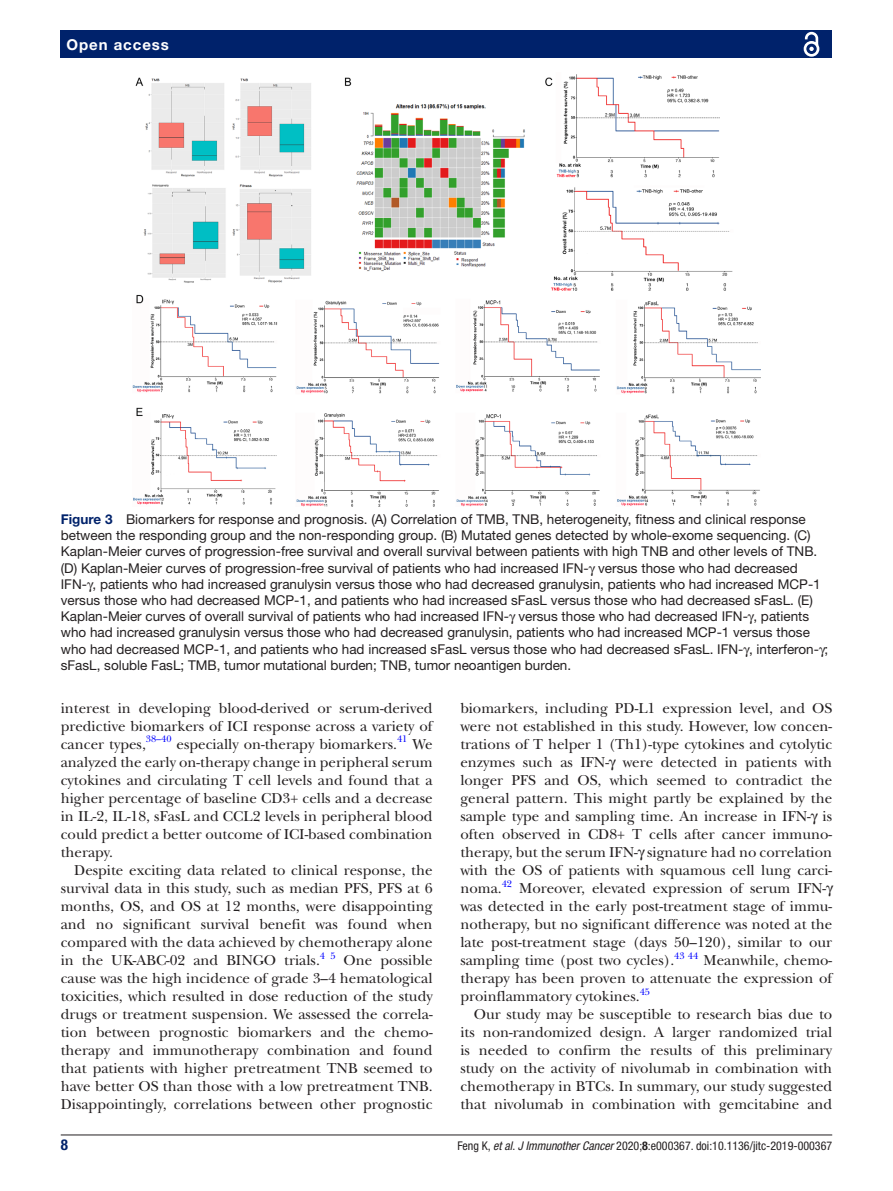
<style>
.page{position:relative;width:893px;height:1191px;background:#fff}
.page>*{position:absolute;margin:0;border:0;box-sizing:border-box;transform-origin:0 0}
.t1{font:15px/18px "New Baskerville";color:#231f20;text-align:justify}
.t2{font:700 15px "Helvetica Neue LT Std";letter-spacing:.065em;color:#fff}
.t3{font:700 condensed 15px "Helvetica Neue LT Std";color:#00226b}
.t4{font:13.5px/16.2px "Helvetica Neue LT Std";color:#231f20}
.t5{font:condensed 12px "Helvetica Neue LT Std";color:#231f20}
.t6{font:9.9px "New Baskerville";color:#00f}
.s1{font-weight:700;color:#00226b}
.s2{font-style:italic}
.s3{font-weight:700}
</style>
<div class="page">
<hr style="left:61px;top:1134px;width:771px;height:1px;background:#231f20">
<div style="left:61px;top:31px;width:771px;height:27px;background:#00226b"></div>
<svg style="left:803px;top:31px;width:17px;height:26px"></svg>
<img style="left:133px;top:74px;width:627px;height:432px">
<p class="t2" style="left:66px;top:35px;width:104px">Open access</p>
<p class="t4" style="left:61px;top:511px;width:769px"><span class="s1">Figure 3</span> Biomarkers for response and prognosis. (A) Correlation of TMB, TNB, heterogeneity, fitness and clinical response between the responding group and the non-responding group. (B) Mutated genes detected by whole-exome sequencing. (C)<br>Kaplan-Meier curves of progression-free survival and overall survival between patients with high TNB and other levels of TNB. (D) Kaplan-Meier curves of progression-free survival of patients who had increased IFN- versus those who had decreased<br>IFN- , patients who had increased granulysin versus those who had decreased granulysin, patients who had increased MCP-1 versus those who had decreased MCP-1, and patients who had increased sFasL versus those who had decreased sFasL. (E)<br>Kaplan-Meier curves of overall survival of patients who had increased IFN- versus those who had decreased IFN- , patients who had increased granulysin versus those who had decreased granulysin, patients who had increased MCP-1 versus those who had decreased MCP-1, and patients who had increased sFasL versus those who had decreased sFasL. IFN- , interferon- ; sFasL, soluble FasL; TMB, tumor mutational burden; TNB, tumor neoantigen burden.</p>
<p class="t1" style="left:61px;top:699px;width:373px">interest in developing blood-derived or serum-derived predictive biomarkers of ICI response across a variety of cancer types,</p>
<p class="t1" style="left:460px;top:699px;width:373px">biomarkers, including PD-L1 expression level, and OS were not established in this study. However, low concen&shy;trations of T helper 1 (Th1)-type cytokines and cytolytic enzymes such as IFN- were detected in patients with longer PFS and OS, which seemed to contradict the general pattern. This might partly be explained by the sample type and sampling time. An increase in IFN- is often observed in CD8+ T cells after cancer immuno&shy;therapy, but the serum IFN- signature had no correlation with the OS of patients with squamous cell lung carci&shy;noma.<sup>42</sup></p>
<p class="t6" style="left:146px;top:733px;width:27px">38–40</p>
<p class="t1" style="left:177px;top:735px;width:222px">especially on-therapy biomarkers.</p>
<p class="t6" style="left:397px;top:733px;width:12px">41</p>
<p class="t1" style="left:61px;top:735px;width:373px;text-indent:352px">We analyzed the early on-therapy change in peripheral serum cytokines and circulating T cell levels and found that a higher percentage of baseline CD3+ cells and a decrease in IL-2, IL-18, sFasL and CCL2 levels in peripheral blood could predict a better outcome of ICI-based combination therapy.</p>
<p class="t1" style="left:61px;top:861px;width:373px;text-indent:14px">Despite exciting data related to clinical response, the survival data in this study, such as median PFS, PFS at 6 months, OS, and OS at 12 months, were disappointing and no significant survival benefit was found when compared with the data achieved by chemotherapy alone in the UK-ABC-02 and BINGO trials.<sup>4</sup> <sup>5</sup></p>
<p class="t1" style="left:460px;top:879px;width:373px;text-align:left;text-indent:59px">Moreover, elevated expression of serum IFN&shy;was detected in the early post-treatment stage of immu&shy;notherapy, but no significant difference was noted at the late post-treatment stage (days 50–120), similar to our sampling time (post two cycles).</p>
<p class="t6" style="left:674px;top:949px;width:26px">43 44</p>
<p class="t1" style="left:460px;top:951px;width:373px;text-indent:243px">Meanwhile, chemo&shy;therapy has been proven to attenuate the expression of proinflammatory cytokines.</p>
<p class="t1" style="left:61px;top:951px;width:373px;text-indent:283px">One possible cause was the high incidence of grade 3–4 hematological toxicities, which resulted in dose reduction of the study drugs or treatment suspension. We assessed the correla&shy;tion between prognostic biomarkers and the chemo&shy;therapy and immunotherapy combination and found that patients with higher pretreatment TNB seemed to have better OS than those with a low pretreatment TNB.<br>Disappointingly, correlations between other prognostic</p>
<p class="t6" style="left:640px;top:985px;width:12px">45</p>
<p class="t1" style="left:460px;top:1005px;width:373px;text-indent:14px">Our study may be susceptible to research bias due to its non-randomized design. A larger randomized trial is needed to confirm the results of this preliminary study on the activity of nivolumab in combination with chemotherapy in BTCs. In summary, our study suggested that nivolumab in combination with gemcitabine and</p>
<p class="t3" style="left:61px;top:1135px;width:9px">8</p>
<p class="t5" style="left:458px;top:1138px;width:376px">Feng K, <span class="s2">et al</span>. <span class="s2">J Immunother Cancer</span> 2020;<span class="s3">8</span>:e000367. doi:10.1136/jitc-2019-000367</p>
</div>
